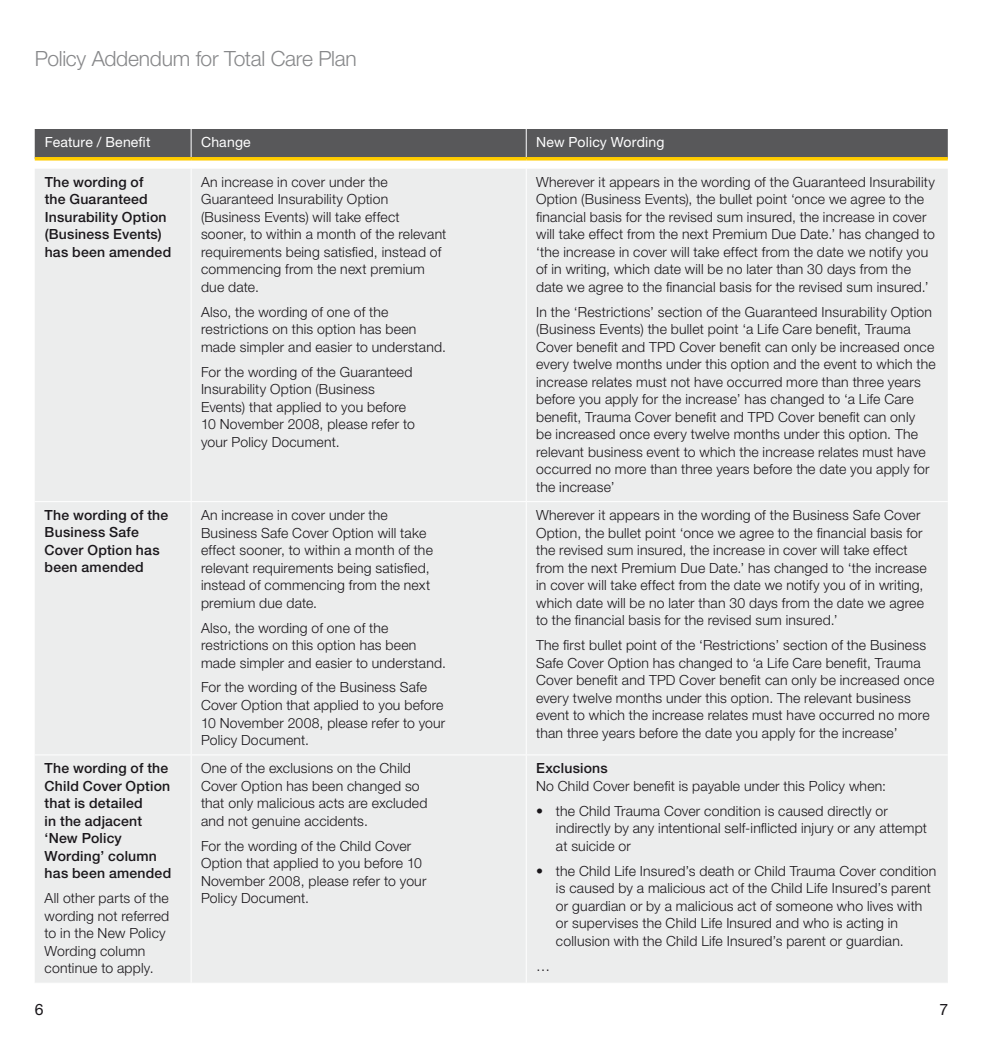
<style>
.page{position:relative;width:983px;height:1042px;background:#fff}
.page>*{position:absolute;margin:0;border:0;box-sizing:border-box;transform-origin:0 0}
.t1{font:300 21px "Helvetica Neue LT";letter-spacing:-.015em;color:#87888a}
.t2{font:15.75px "Helvetica Neue LT";color:#1a171b}
.t3{font:300 14px/17.5px "Helvetica Neue LT";letter-spacing:.015em;color:#1a171b}
.t4{font:500 14px/17.5px "Helvetica Neue LT";letter-spacing:.015em;color:#1a171b}
.t5{font:14px "Helvetica Neue LT";letter-spacing:.01em;color:#fff}
</style>
<div class="page">
<div style="left:35px;top:169px;width:912px;height:814px;background:#eceded"></div>
<div style="left:35px;top:129px;width:912px;height:28px;background:#58585a"></div>
<hr style="left:191px;top:169px;width:1px;height:332px;background:#fff">
<hr style="left:525px;top:169px;width:1px;height:332px;background:#fff">
<hr style="left:35px;top:501px;width:156px;height:1px;background:#fff">
<hr style="left:191px;top:501px;width:335px;height:1px;background:#fff">
<hr style="left:191px;top:502px;width:1px;height:252px;background:#fff">
<hr style="left:526px;top:501px;width:421px;height:1px;background:#fff">
<hr style="left:525px;top:502px;width:1px;height:252px;background:#fff">
<hr style="left:35px;top:754px;width:156px;height:1px;background:#fff">
<hr style="left:191px;top:754px;width:335px;height:1px;background:#fff">
<hr style="left:191px;top:755px;width:1px;height:228px;background:#fff">
<hr style="left:526px;top:754px;width:421px;height:1px;background:#fff">
<hr style="left:525px;top:755px;width:1px;height:228px;background:#fff">
<hr style="left:35px;top:157px;width:156px;height:3px;background:#fc0">
<hr style="left:191px;top:157px;width:335px;height:3px;background:#fc0">
<hr style="left:526px;top:157px;width:421px;height:3px;background:#fc0">
<h1 class="t1" style="left:35px;top:46px;width:323px">Policy Addendum for Total Care Plan</h1>
<p class="t5" style="left:45px;top:134px;width:107px">Feature / Benefit</p>
<p class="t5" style="left:201px;top:134px;width:51px">Change</p>
<p class="t5" style="left:536px;top:134px;width:130px">New Policy Wording</p>
<p class="t4" style="left:45px;top:173px;width:128px">The wording of<br>the Guaranteed<br>Insurability Option (Business Events) has been amended</p>
<p class="t3" style="left:201px;top:173px;width:247px">An increase in cover under the<br>Guaranteed Insurability Option (Business Events) will take effect sooner, to within a month of the relevant requirements being satisfied, instead of commencing from the next premium due date.</p>
<p class="t3" style="left:201px;top:303px;width:246px">Also, the wording of one of the restrictions on this option has been made simpler and easier to understand.</p>
<p class="t3" style="left:201px;top:363px;width:215px">For the wording of the Guaranteed<br>Insurability Option (Business<br>Events) that applied to you before<br>10 November 2008, please refer to your Policy Document.</p>
<p class="t3" style="left:536px;top:173px;width:400px">Wherever it appears in the wording of the Guaranteed Insurability Option (Business Events), the bullet point ‘once we agree to the financial basis for the revised sum insured, the increase in cover will take effect from the next Premium Due Date.’ has changed to ‘the increase in cover will take effect from the date we notify you of in writing, which date will be no later than 30 days from the date we agree to the financial basis for the revised sum insured.’</p>
<p class="t3" style="left:536px;top:303px;width:401px">In the ‘Restrictions’ section of the Guaranteed Insurability Option (Business Events) the bullet point ‘a Life Care benefit, Trauma Cover benefit and TPD Cover benefit can only be increased once every twelve months under this option and the event to which the increase relates must not have occurred more than three years before you apply for the increase’ has changed to ‘a Life Care benefit, Trauma Cover benefit and TPD Cover benefit can only<br>be increased once every twelve months under this option. The relevant business event to which the increase relates must have occurred no more than three years before the date you apply for the increase’</p>
<p class="t4" style="left:45px;top:506px;width:125px">The wording of the<br>Business Safe<br>Cover Option has been amended</p>
<p class="t3" style="left:201px;top:506px;width:233px">An increase in cover under the Business Safe Cover Option will take effect sooner, to within a month of the relevant requirements being satisfied, instead of commencing from the next premium due date.</p>
<p class="t3" style="left:201px;top:618px;width:246px">Also, the wording of one of the restrictions on this option has been made simpler and easier to understand.</p>
<p class="t3" style="left:201px;top:678px;width:246px">For the wording of the Business Safe<br>Cover Option that applied to you before<br>10 November 2008, please refer to your<br>Policy Document.</p>
<p class="t4" style="left:45px;top:759px;width:128px">The wording of the<br>Child Cover Option that is detailed<br>in the adjacent ‘New Policy<br>Wording’ column has been amended</p>
<p class="t3" style="left:45px;top:889px;width:126px">All other parts of the wording not referred to in the New Policy<br>Wording column continue to apply.</p>
<p class="t2" style="left:35px;top:999px;width:10px">6</p>
<p class="t3" style="left:201px;top:759px;width:228px">One of the exclusions on the Child<br>Cover Option has been changed so that only malicious acts are excluded and not genuine accidents.</p>
<p class="t3" style="left:201px;top:837px;width:227px">For the wording of the Child Cover<br>Option that applied to you before 10<br>November 2008, please refer to your<br>Policy Document.</p>
<p class="t3" style="left:536px;top:506px;width:392px">Wherever it appears in the wording of the Business Safe Cover Option, the bullet point ‘once we agree to the financial basis for the revised sum insured, the increase in cover will take effect from the next Premium Due Date.’ has changed to ‘the increase in cover will take effect from the date we notify you of in writing, which date will be no later than 30 days from the date we agree to the financial basis for the revised sum insured.’</p>
<p class="t3" style="left:536px;top:636px;width:399px">The first bullet point of the ‘Restrictions’ section of the Business Safe Cover Option has changed to ‘a Life Care benefit, Trauma Cover benefit and TPD Cover benefit can only be increased once every twelve months under this option. The relevant business event to which the increase relates must have occurred no more than three years before the date you apply for the increase’</p>
<p class="t4" style="left:536px;top:759px;width:73px">Exclusions</p>
<p class="t3" style="left:536px;top:777px;width:351px">No Child Cover benefit is payable under this Policy when:</p>
<p class="t3" style="left:556px;top:802px;width:372px;text-indent:-20px">• the Child Trauma Cover condition is caused directly or indirectly by any intentional self-inflicted injury or any attempt at suicide or</p>
<p class="t3" style="left:556px;top:861px;width:382px;text-indent:-20px">• the Child Life Insured’s death or Child Trauma Cover condition is caused by a malicious act of the Child Life Insured’s parent or guardian or by a malicious act of someone who lives with or supervises the Child Life Insured and who is acting in collusion with the Child Life Insured’s parent or guardian.</p>
<p class="t3" style="left:536px;top:956px;width:15px">…</p>
<p class="t2" style="left:939px;top:999px;width:10px">7</p>
</div>
